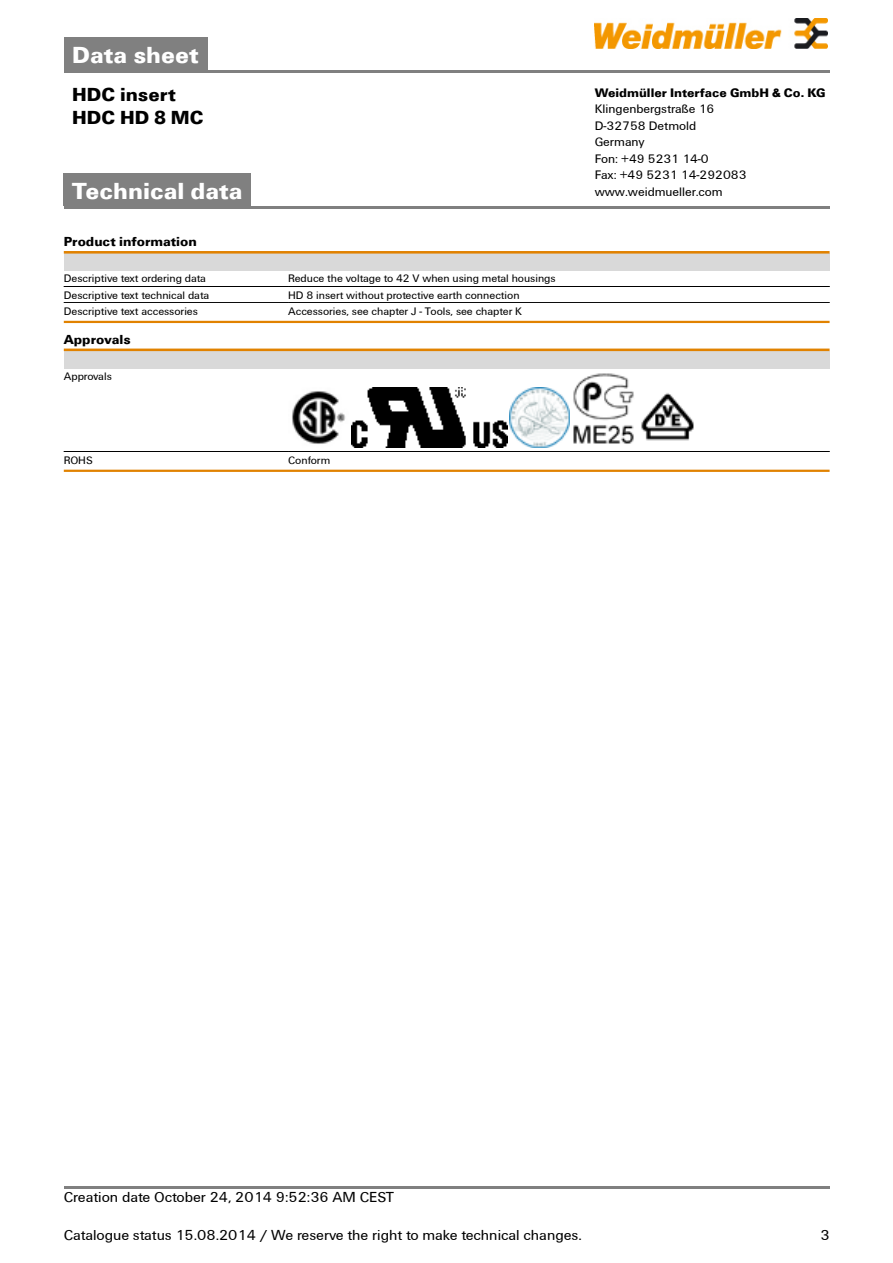
<style>
.page{position:relative;width:893px;height:1263px;background:#fff}
.page>*{position:absolute;margin:0;border:0;box-sizing:border-box;transform-origin:0 0}
.t1{font:700 24px "Weidmueller";color:#fff}
.t2{font:700 19.5px/22.5px "Weidmueller";color:#000}
.t3{font:15px "Weidmueller";color:#000}
.t4{font:700 13.5px "Weidmueller";color:#000}
.t5{font:12.75px/16.5px "Weidmueller";color:#000}
.t6{font:700 12.75px "Weidmueller";color:#000}
.t7{font:11.25px "Weidmueller";color:#000}
</style>
<div class="page">
<div style="left:64px;top:38px;width:143px;height:32px;background:#808080"></div>
<hr style="left:64px;top:70px;width:765px;height:2px;background:#808080">
<img style="left:594px;top:18px;width:233px;height:30px">
<div style="left:64px;top:174px;width:187px;height:32px;background:#808080"></div>
<hr style="left:64px;top:206px;width:765px;height:3px;background:#808080">
<hr style="left:64px;top:1186px;width:765px;height:3px;background:#808080">
<div style="left:64px;top:254px;width:765px;height:17px;background:#d9d9d9"></div>
<hr style="left:64px;top:251px;width:765px;height:3px;background:#e18200">
<hr style="left:64px;top:286px;width:224px;height:1px;background:#000">
<hr style="left:288px;top:286px;width:541px;height:1px;background:#000">
<hr style="left:64px;top:287px;width:224px;height:1px;background:#000">
<hr style="left:64px;top:302px;width:224px;height:1px;background:#000">
<hr style="left:288px;top:287px;width:541px;height:1px;background:#000">
<hr style="left:288px;top:302px;width:541px;height:1px;background:#000">
<hr style="left:64px;top:303px;width:224px;height:1px;background:#000">
<hr style="left:288px;top:303px;width:541px;height:1px;background:#000">
<hr style="left:64px;top:321px;width:765px;height:2px;background:#e18200">
<div style="left:64px;top:351px;width:765px;height:17px;background:#d9d9d9"></div>
<hr style="left:64px;top:349px;width:765px;height:2px;background:#e18200">
<hr style="left:64px;top:451px;width:224px;height:1px;background:#000">
<hr style="left:288px;top:451px;width:541px;height:1px;background:#000">
<img style="left:292px;top:391px;width:54px;height:53px">
<img style="left:351px;top:387px;width:156px;height:60px">
<img style="left:510px;top:387px;width:60px;height:60px">
<img style="left:573px;top:373px;width:61px;height:71px">
<img style="left:641px;top:393px;width:53px;height:48px">
<hr style="left:64px;top:452px;width:224px;height:1px;background:#000">
<hr style="left:288px;top:452px;width:541px;height:1px;background:#000">
<hr style="left:64px;top:470px;width:765px;height:2px;background:#e18200">
<h1 class="t1" style="left:72px;top:40px;width:128px">Data sheet</h1>
<h2 class="t2" style="left:72px;top:83px;width:133px">HDC insert<br>HDC HD 8 MC</h2>
<p class="t6" style="left:594px;top:85px;width:232px">Weidmüller Interface GmbH &amp; Co. KG</p>
<p class="t5" style="left:594px;top:101px;width:153px">Klingenbergstraße 16<br>D-32758 Detmold<br>Germany<br>Fon: +49 5231 14-0<br>Fax: +49 5231 14-292083</p>
<h1 class="t1" style="left:72px;top:176px;width:172px">Technical data</h1>
<p class="t5" style="left:594px;top:183px;width:129px">www.weidmueller.com</p>
<p class="t4" style="left:64px;top:234px;width:135px">Product information</p>
<p class="t7" style="left:64px;top:272px;width:144px">Descriptive text ordering data</p>
<p class="t7" style="left:288px;top:272px;width:269px">Reduce the voltage to 42 V when using metal housings</p>
<p class="t7" style="left:64px;top:288px;width:147px">Descriptive text technical data</p>
<p class="t7" style="left:288px;top:288px;width:233px">HD 8 insert without protective earth connection</p>
<p class="t7" style="left:64px;top:304px;width:136px">Descriptive text accessories</p>
<p class="t7" style="left:288px;top:304px;width:235px">Accessories, see chapter J - Tools, see chapter K</p>
<p class="t4" style="left:64px;top:331px;width:68px">Approvals</p>
<p class="t7" style="left:64px;top:369px;width:49px">Approvals</p>
<p class="t7" style="left:64px;top:453px;width:30px">ROHS</p>
<p class="t7" style="left:288px;top:453px;width:44px">Conform</p>
<h3 class="t3" style="left:64px;top:1188px;width:331px">Creation date October 24, 2014 9:52:36 AM CEST</h3>
<h3 class="t3" style="left:64px;top:1227px;width:519px">Catalogue status 15.08.2014 / We reserve the right to make technical changes.</h3>
<h3 class="t3" style="left:820px;top:1227px;width:11px">3</h3>
</div>
